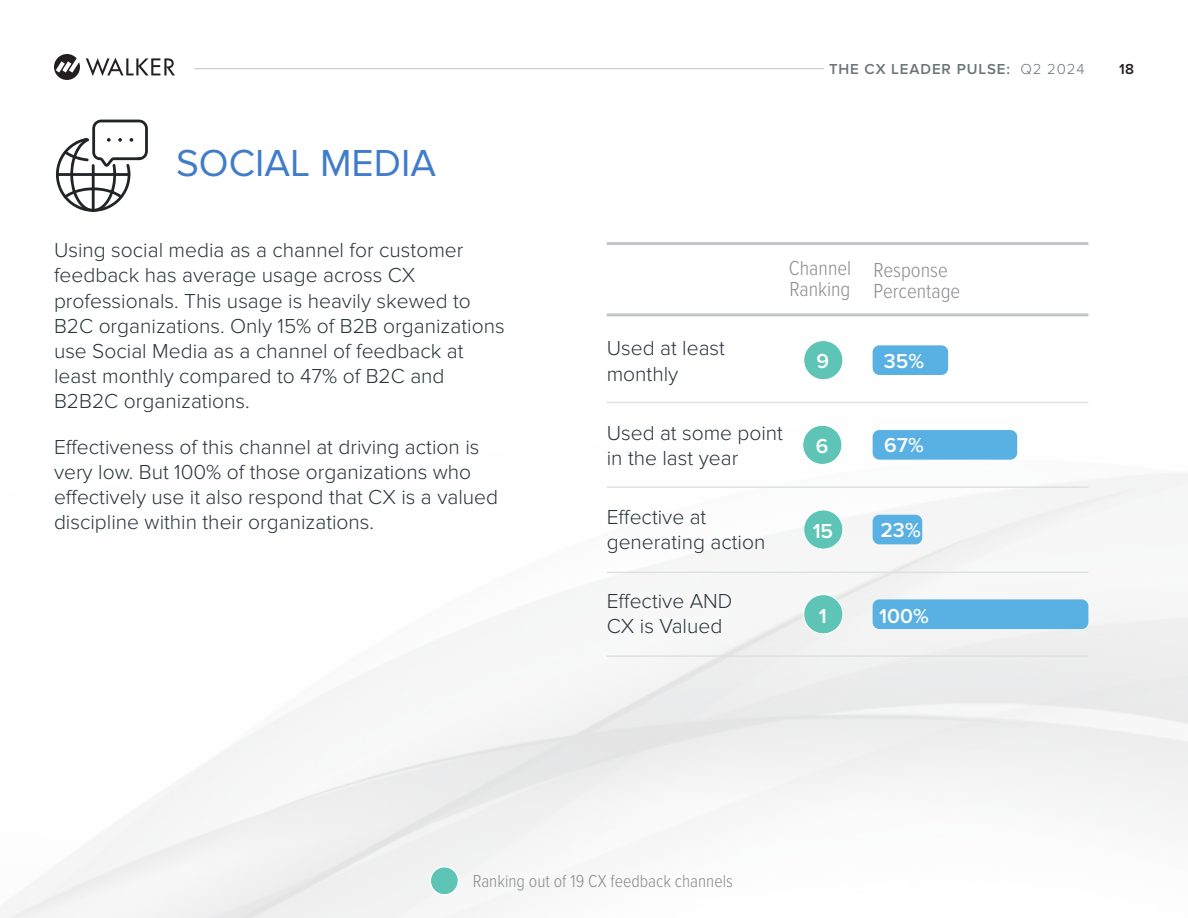
<style>
.page{position:relative;width:1188px;height:918px;background:#fff}
.page>*{position:absolute;margin:0;border:0;box-sizing:border-box;transform-origin:0 0}
.t1{font:39px "Proxima Nova";color:#407cca}
.ToC_Subsection{font:300 21px/25.2px "Proxima Nova";color:#2a353c}
.t2{font:300 21px "Proxima Nova Cond";color:#8b8d90}
.t3{font:600 21px "Proxima Nova";color:#fff}
.t4{font:300 18px "Proxima Nova Cond";color:#8b8d90}
.t5{font:600 15px "Proxima Nova";letter-spacing:.06em;color:#6a747b}
.t6{font:600 15px "Proxima Nova";color:#231f20}
.s1{font-weight:300}
</style>
<div class="page">
<hr style="left:194px;top:68px;width:630px;height:1px;background:#c2c5c8">
<svg style="left:54px;top:54px;width:26px;height:26px"></svg>
<svg style="left:86px;top:58px;width:89px;height:18px"></svg>
<img style="left:0;top:430px;width:1188px;height:488px">
<div style="left:804px;top:341px;width:39px;height:39px;background:#5ec4b6;border-radius:50%"></div>
<div style="left:803px;top:340px;width:40px;height:40px;border:1px solid #fff;border-radius:50%"></div>
<div style="left:803px;top:425px;width:39px;height:39px;background:#5ec4b6;border-radius:50%"></div>
<div style="left:802px;top:425px;width:40px;height:40px;border:1px solid #fff;border-radius:50%"></div>
<div style="left:804px;top:510px;width:39px;height:39px;background:#5ec4b6;border-radius:50%"></div>
<div style="left:803px;top:509px;width:40px;height:41px;border:1px solid #fff;border-radius:50%"></div>
<div style="left:804px;top:595px;width:39px;height:39px;background:#5ec4b6;border-radius:50%"></div>
<div style="left:803px;top:594px;width:40px;height:40px;border:1px solid #fff;border-radius:50%"></div>
<div style="left:873px;top:345px;width:75px;height:30px;background:#58b0e3;border-radius:7px"></div>
<div style="left:873px;top:430px;width:144px;height:30px;background:#58b0e3;border-radius:7px"></div>
<div style="left:873px;top:515px;width:49px;height:29px;background:#58b0e3;border-radius:7px"></div>
<div style="left:873px;top:599px;width:215px;height:30px;background:#58b0e3;border-radius:7px"></div>
<hr style="left:607px;top:313px;width:481px;height:3px;background:#c2c5c8">
<hr style="left:607px;top:402px;width:481px;height:1px;background:#dfe0e1">
<hr style="left:607px;top:486px;width:481px;height:2px;background:#dfe0e1">
<hr style="left:607px;top:572px;width:481px;height:1px;background:#dfe0e1">
<hr style="left:607px;top:655px;width:481px;height:2px;background:#dfe0e1">
<svg style="left:56px;top:120px;width:92px;height:92px"></svg>
<div style="left:430px;top:867px;width:28px;height:28px;background:#5ec4b6;border-radius:50%"></div>
<div style="left:430px;top:866px;width:29px;height:29px;border:1px solid #fff;border-radius:50%"></div>
<hr style="left:607px;top:242px;width:481px;height:3px;background:#c2c5c8">
<p class="t1" style="left:176px;top:140px;width:262px">SOCIAL MEDIA</p>
<p class="ToC_Subsection" style="left:54px;top:238px;width:452px">Using social media as a channel for customer feedback has average usage across CX professionals. This usage is heavily skewed to B2C organizations. Only 15% of B2B organizations use Social Media as a channel of feedback at least monthly compared to 47% of B2C and B2B2C organizations.</p>
<p class="ToC_Subsection" style="left:54px;top:434px;width:446px">Effectiveness of this channel at driving action is very low. But 100% of those organizations who effectively use it also respond that CX is a valued discipline within their organizations.</p>
<p class="t5" style="left:829px;top:60px;width:257px">THE CX LEADER PULSE: <span class="s1">Q2 2024</span></p>
<p class="t6" style="left:1119px;top:60px;width:16px">18</p>
<p class="ToC_Subsection" style="left:607px;top:336px;width:120px">Used at least monthly</p>
<p class="t2" style="left:789px;top:253px;width:64px">Channel</p>
<p class="t2" style="left:790px;top:274px;width:62px">Ranking</p>
<p class="t3" style="left:817px;top:349px;width:14px">9</p>
<p class="ToC_Subsection" style="left:607px;top:420px;width:178px">Used at some point in the last year</p>
<p class="ToC_Subsection" style="left:607px;top:504px;width:160px">Effective at generating action</p>
<p class="ToC_Subsection" style="left:607px;top:589px;width:127px">Effective AND<br>CX is Valued</p>
<p class="t3" style="left:816px;top:434px;width:14px">6</p>
<p class="t3" style="left:813px;top:519px;width:22px">15</p>
<p class="t3" style="left:819px;top:603px;width:9px">1</p>
<p class="t2" style="left:874px;top:254px;width:76px">Response</p>
<p class="t2" style="left:874px;top:275px;width:88px">Percentage</p>
<p class="t3" style="left:884px;top:349px;width:42px">35%</p>
<p class="t3" style="left:884px;top:433px;width:41px">67%</p>
<p class="t3" style="left:880px;top:517px;width:42px">23%</p>
<p class="t3" style="left:879px;top:603px;width:51px">100%</p>
<p class="t4" style="left:473px;top:868px;width:262px">Ranking out of 19 CX feedback channels</p>
</div>
